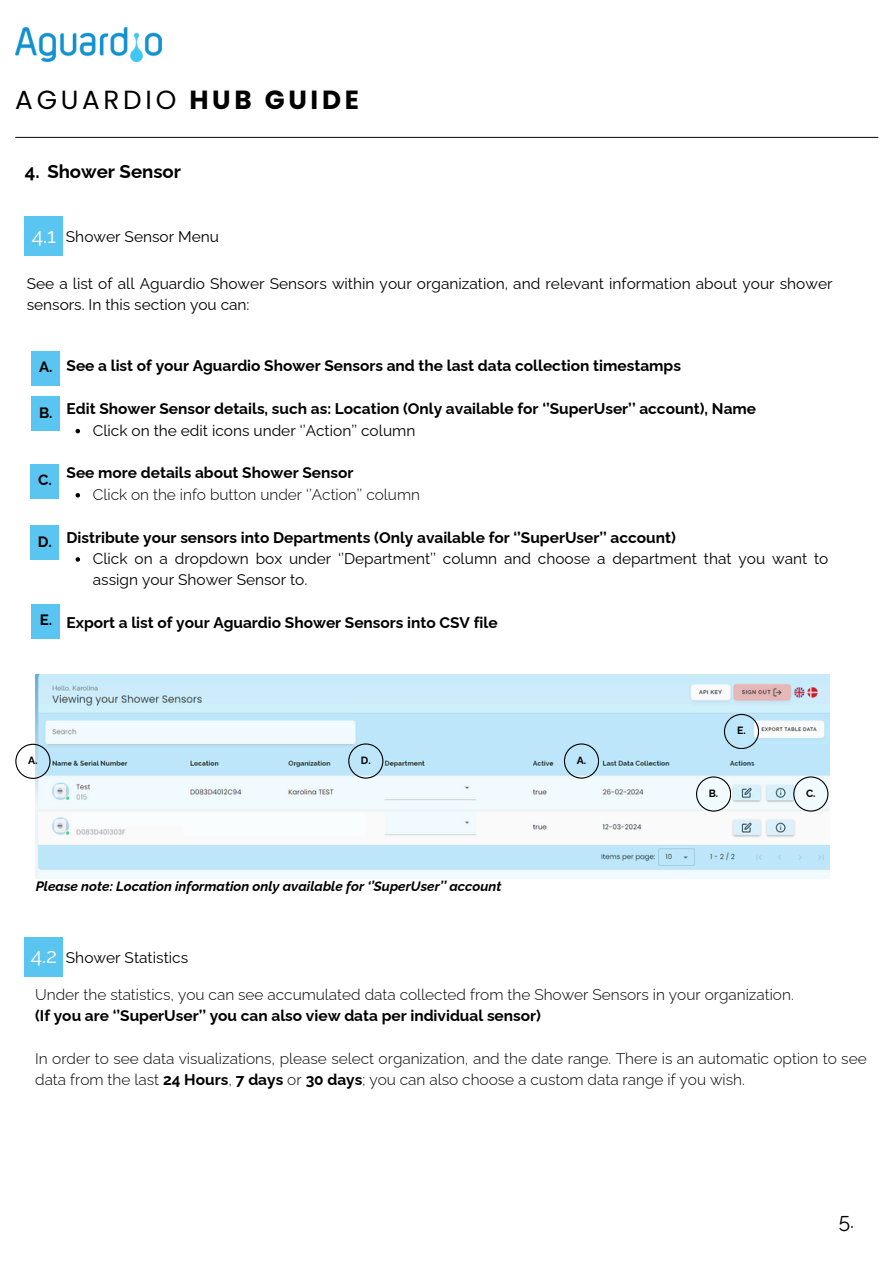
<style>
.page{position:relative;width:894px;height:1264px;background:#fff}
.page>*{position:absolute;margin:0;border:0;box-sizing:border-box;transform-origin:0 0}
.t1{font:26.25px "Poppins";letter-spacing:.14em;color:#000}
.t2{font:20.85px "Raleway";color:#fff}
.t3{font:20.85px "Raleway";color:#000}
.t4{font:700 18.6px "Raleway";color:#000}
.t5{font:300 15.45px/21.3px "Raleway";color:#000}
.t6{font:700 15.45px "Raleway";color:#000}
.t7{font:15.45px/21.3px "Raleway";color:#000}
.t8{font:700 15px "Raleway";color:#000}
.t9{font:italic 700 13.5px "Raleway";color:#000}
.t10{font:700 10.5px "Raleway";color:#000}
.s1{font-weight:700}
.s2{color:#fff}
</style>
<div class="page">
<div style="left:25px;top:216px;width:38px;height:40px;background:#5bc5f2"></div>
<img style="left:15px;top:27px;width:147px;height:35px">
<hr style="left:15px;top:137px;width:863px;height:1px;background:#231f20">
<div style="left:32px;top:351px;width:28px;height:34px;background:#5bc5f2"></div>
<div style="left:32px;top:396px;width:28px;height:35px;background:#5bc5f2"></div>
<div style="left:31px;top:464px;width:28px;height:34px;background:#5bc5f2"></div>
<div style="left:31px;top:525px;width:28px;height:35px;background:#5bc5f2"></div>
<svg style="left:75px;top:429px;width:5px;height:4px"></svg>
<svg style="left:75px;top:493px;width:5px;height:4px"></svg>
<svg style="left:75px;top:557px;width:5px;height:4px"></svg>
<img style="left:36px;top:674px;width:793px;height:204px">
<svg style="left:15px;top:743px;width:35px;height:35px"></svg>
<svg style="left:695px;top:776px;width:35px;height:35px"></svg>
<svg style="left:793px;top:776px;width:34px;height:35px"></svg>
<svg style="left:348px;top:743px;width:35px;height:35px"></svg>
<svg style="left:563px;top:743px;width:35px;height:35px"></svg>
<div style="left:183px;top:813px;width:183px;height:22px;background:#fafdfd"></div>
<div style="left:71px;top:813px;width:183px;height:12px;background:#fafdfd"></div>
<img style="left:758px;top:719px;width:70px;height:24px">
<svg style="left:723px;top:714px;width:35px;height:34px"></svg>
<div style="left:32px;top:603px;width:28px;height:35px;background:#5bc5f2"></div>
<div style="left:25px;top:936px;width:38px;height:40px;background:#5bc5f2"></div>
<p class="t1" style="left:15px;top:81px;width:345px">AGUARDIO <span class="s1">HUB GUIDE</span></p>
<h6 class="t4" style="left:25px;top:160px;width:158px">4.<span class="s2">-</span>Shower Sensor</h6>
<h4 class="t2" style="left:32px;top:223px;width:26px">4.1</h4>
<h4 class="t7" style="left:66px;top:226px;width:155px">Shower Sensor Menu</h4>
<h4 class="t7" style="left:27px;top:272px;width:807px">See a list of all Aguardio Shower Sensors within your organization, and relevant information about your shower sensors. In this section you can:</h4>
<h1 class="t8" style="left:39px;top:358px;width:15px">A.</h1>
<h3 class="t8" style="left:39px;top:404px;width:15px">B.</h3>
<h2 class="t8" style="left:38px;top:471px;width:15px">C.</h2>
<h6 class="t8" style="left:38px;top:532px;width:16px">D.</h6>
<h2 class="t8" style="left:40px;top:611px;width:14px">E.</h2>
<h4 class="t6" style="left:66px;top:357px;width:615px">See a list of your Aguardio Shower Sensors and the last data collection timestamps</h4>
<h4 class="t6" style="left:66px;top:400px;width:691px">Edit Shower Sensor details, such as: Location (Only available for ‘’SuperUser’’ account), Name</h4>
<h5 class="t7" style="left:93px;top:419px;width:324px">Click on the edit icons under ‘’Action’’ column</h5>
<h5 class="t6" style="left:66px;top:464px;width:288px">See more details about Shower Sensor</h5>
<p class="t5" style="left:93px;top:483px;width:328px">Click on the info button under ‘’Action’’ column</p>
<h5 class="t6" style="left:66px;top:528px;width:610px">Distribute your sensors into Departments (Only available for ‘’SuperUser’’ account)</h5>
<p class="t7" style="left:93px;top:548px;width:737px">Click on a dropdown box under ‘’Department’’ column and choose a department that you want to assign your Shower Sensor to.</p>
<h5 class="t6" style="left:66px;top:613px;width:432px">Export a list of your Aguardio Shower Sensors into CSV file</h5>
<p class="t10" style="left:28px;top:754px;width:11px">A.</p>
<p class="t10" style="left:361px;top:753px;width:11px">D.</p>
<p class="t10" style="left:576px;top:753px;width:11px">A.</p>
<p class="t10" style="left:737px;top:724px;width:10px">E.</p>
<p class="t10" style="left:708px;top:786px;width:11px">B.</p>
<p class="t10" style="left:805px;top:786px;width:11px">C.</p>
<p class="t9" style="left:36px;top:878px;width:467px">Please note: Location information only available for ‘’SuperUser’’ account</p>
<h6 class="t2" style="left:31px;top:943px;width:28px">4.2</h6>
<h6 class="t7" style="left:66px;top:946px;width:124px">Shower Statistics</h6>
<h6 class="t5" style="left:35px;top:983px;width:759px">Under the statistics, you can see accumulated data collected from the Shower Sensors in your organization. <span class="s1">(If you are ‘’SuperUser’’ you can also view data per individual sensor)</span></h6>
<h2 class="t5" style="left:35px;top:1047px;width:832px">In order to see data visualizations, please select organization, and the date range. There is an automatic option to see data from the last <span class="s1">24 Hours</span>, <span class="s1">7 days</span> or <span class="s1">30 days</span>; you can also choose a custom data range if you wish.</h2>
<h5 class="t3" style="left:838px;top:1208px;width:17px">5.</h5>
</div>
